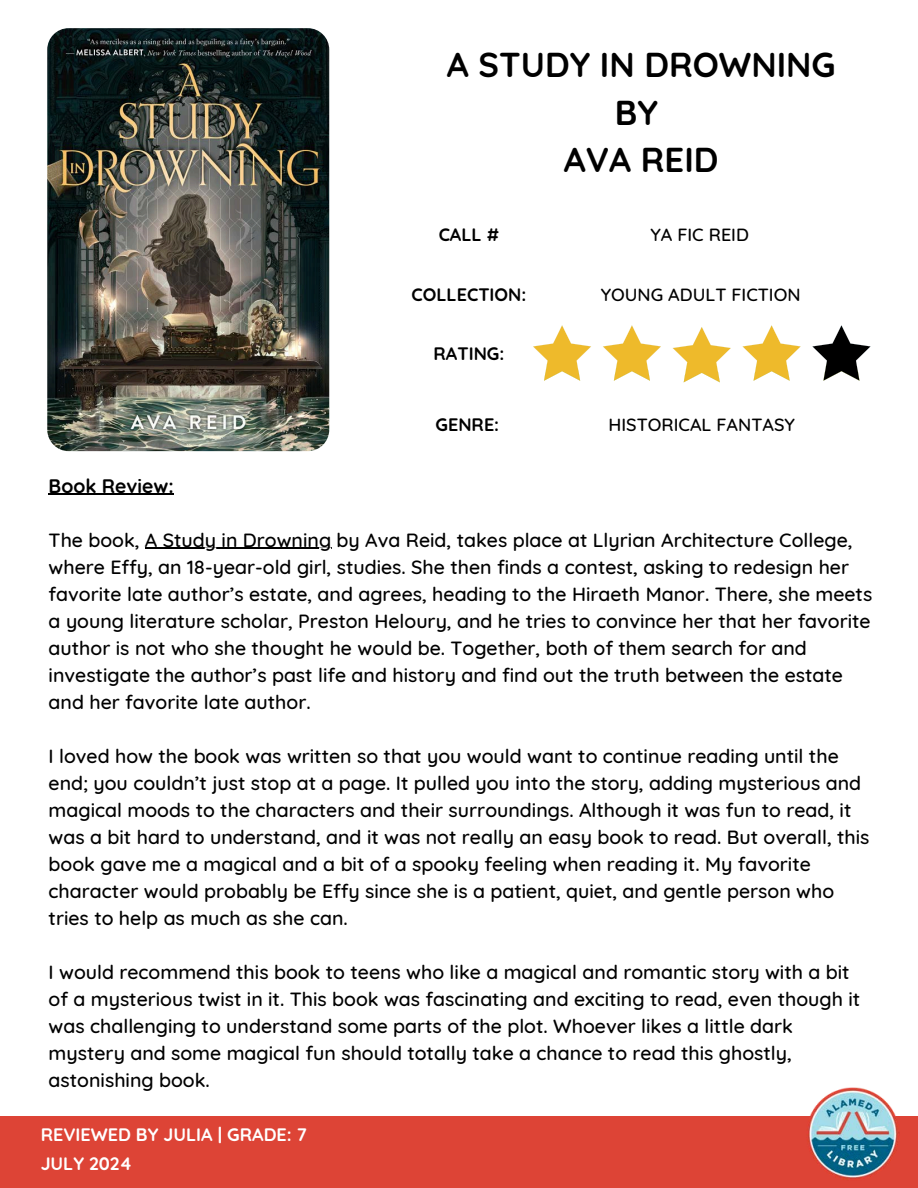
<style>
.page{position:relative;width:918px;height:1188px;background:#fff}
.page>*{position:absolute;margin:0;border:0;box-sizing:border-box;transform-origin:0 0}
.t1{font:700 34.5px/47.2px "Quicksand";color:#000;text-align:center}
.t2{font:500 19.5px/27px "Quicksand";color:#000}
.t3{font:700 19.5px "Quicksand";color:#000}
.t4{font:500 18px "Quicksand";color:#000}
.t5{font:700 18px/28.8px "Quicksand";color:#fff}
.t6{font:700 18px "Quicksand";color:#000}
</style>
<div class="page">
<div style="left:0;top:1117px;width:918px;height:71px;background:#dd4436"></div>
<img style="left:806px;top:1087px;width:94px;height:93px">
<img style="left:47px;top:28px;width:282px;height:423px;border-radius:21px">
<img style="left:533px;top:325px;width:58px;height:56px">
<img style="left:603px;top:325px;width:58px;height:56px">
<img style="left:673px;top:327px;width:58px;height:55px">
<img style="left:742px;top:325px;width:59px;height:56px">
<img style="left:812px;top:325px;width:59px;height:56px">
<hr style="left:49px;top:494px;width:125px;height:1px;background:#000">
<hr style="left:145px;top:548px;width:186px;height:1px;background:#000">
<p class="t1" style="left:447px;top:41px;width:390px">A STUDY IN DROWNING<br>BY<br>AVA REID</p>
<h2 class="t6" style="left:439px;top:223px;width:62px">CALL #</h2>
<h2 class="t4" style="left:650px;top:223px;width:100px">YA FIC REID</h2>
<h2 class="t6" style="left:412px;top:283px;width:116px">COLLECTION:</h2>
<h2 class="t4" style="left:601px;top:283px;width:201px">YOUNG ADULT FICTION</h2>
<h2 class="t6" style="left:434px;top:342px;width:72px">RATING:</h2>
<h2 class="t6" style="left:436px;top:413px;width:65px">GENRE:</h2>
<h2 class="t4" style="left:609px;top:413px;width:188px">HISTORICAL FANTASY</h2>
<p class="t3" style="left:49px;top:473px;width:127px">Book Review:</p>
<p class="t2" style="left:49px;top:526px;width:805px">The book, A Study in Drowning by Ava Reid, takes place at Llyrian Architecture College,</p>
<p class="t2" style="left:49px;top:553px;width:825px">where Effy, an 18-year-old girl, studies. She then finds a contest, asking to redesign her favorite late author’s estate, and agrees, heading to the Hiraeth Manor. There, she meets a young literature scholar, Preston Heloury, and he tries to convince her that her favorite author is not who she thought he would be. Together, both of them search for and investigate the author’s past life and history and find out the truth between the estate and her favorite late author.</p>
<p class="t2" style="left:49px;top:742px;width:792px">I loved how the book was written so that you would want to continue reading until the</p>
<p class="t2" style="left:49px;top:769px;width:822px">end; you couldn’t just stop at a page. It pulled you into the story, adding mysterious and magical moods to the characters and their surroundings. Although it was fun to read, it was a bit hard to understand, and it was not really an easy book to read. But overall, this book gave me a magical and a bit of a spooky feeling when reading it. My favorite character would probably be Effy since she is a patient, quiet, and gentle person who tries to help as much as she can.</p>
<p class="t2" style="left:49px;top:958px;width:803px">I would recommend this book to teens who like a magical and romantic story with a bit</p>
<h2 class="t2" style="left:49px;top:985px;width:813px">of a mysterious twist in it. This book was fascinating and exciting to read, even though it was challenging to understand some parts of the plot. Whoever likes a little dark mystery and some magical fun should totally take a chance to read this ghostly, astonishing book.</h2>
<h2 class="t5" style="left:41px;top:1120px;width:268px">REVIEWED BY JULIA | GRADE: 7<br>JULY 2024</h2>
</div>
